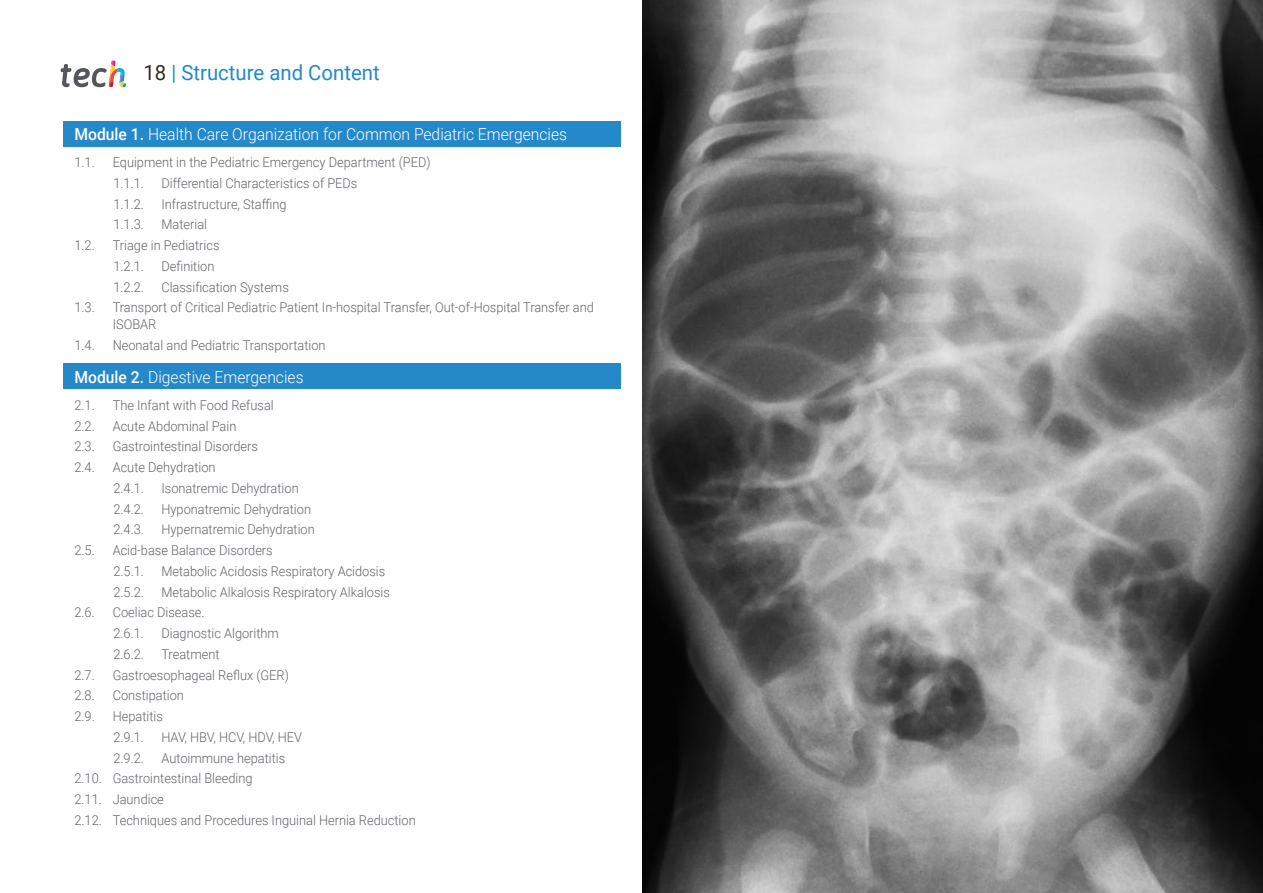
<style>
.page{position:relative;width:1263px;height:893px;background:#fff}
.page>*{position:absolute;margin:0;border:0;box-sizing:border-box;transform-origin:0 0}
.t1{font:21px "Roboto";color:#2488c9}
.t2{font:300 16.5px "Roboto";color:#fff;scale:.95 1}
.t3{font:300 13.5px/20.7px "Roboto";color:#61646a;scale:.95 1}
.s1{color:#312e20}
.s2{font-weight:500}
</style>
<div class="page">
<img style="left:642px;top:0;width:621px;height:893px">
<svg style="left:61px;top:61px;width:65px;height:27px"></svg>
<div style="left:63px;top:121px;width:558px;height:25px;background:#2488c9"></div>
<div style="left:63px;top:364px;width:558px;height:25px;background:#2488c9"></div>
<h1 class="t1" style="left:144px;top:57px;width:238px"><span class="s1">18</span> | Structure and Content</h1>
<p class="t2" style="left:74px;top:123px;width:520px"><span class="s2">Module 1.</span> Health Care Organization for Common Pediatric Emergencies</p>
<p class="t3" style="left:74px;top:151px;width:23px">1.1.</p>
<p class="t3" style="left:113px;top:151px;width:336px">Equipment in the Pediatric Emergency Department (PED)<br>1.1.1.</p>
<p class="t3" style="left:161px;top:172px;width:208px">Differential Characteristics of PEDs</p>
<p class="t3" style="left:113px;top:193px;width:34px">1.1.2.</p>
<p class="t3" style="left:161px;top:193px;width:133px">Infrastructure, Staffing</p>
<p class="t3" style="left:113px;top:214px;width:34px">1.1.3.</p>
<p class="t3" style="left:161px;top:214px;width:50px">Material</p>
<p class="t3" style="left:74px;top:234px;width:23px">1.2.</p>
<p class="t3" style="left:113px;top:234px;width:114px">Triage in Pediatrics<br>1.2.1.</p>
<p class="t3" style="left:161px;top:255px;width:57px">Definition</p>
<p class="t3" style="left:113px;top:276px;width:34px">1.2.2.</p>
<p class="t3" style="left:161px;top:276px;width:136px">Classification Systems</p>
<p class="t3" style="left:74px;top:297px;width:23px">1.3.</p>
<p class="t3" style="left:113px;top:299px;width:508px;line-height:16.5px">Transport of Critical Pediatric Patient In-hospital Transfer, Out-of-Hospital Transfer and<br>ISOBAR</p>
<p class="t3" style="left:74px;top:334px;width:23px">1.4.</p>
<p class="t3" style="left:113px;top:334px;width:226px">Neonatal and Pediatric Transportation</p>
<p class="t2" style="left:74px;top:365px;width:243px"><span class="s2">Module 2.</span> Digestive Emergencies</p>
<p class="t3" style="left:74px;top:394px;width:23px">2.1.</p>
<p class="t3" style="left:113px;top:394px;width:171px">The Infant with Food Refusal</p>
<p class="t3" style="left:74px;top:415px;width:23px">2.2.</p>
<p class="t3" style="left:113px;top:415px;width:132px">Acute Abdominal Pain</p>
<p class="t3" style="left:74px;top:436px;width:23px">2.3.</p>
<p class="t3" style="left:113px;top:436px;width:155px">Gastrointestinal Disorders</p>
<p class="t3" style="left:74px;top:456px;width:23px">2.4.</p>
<p class="t3" style="left:113px;top:456px;width:110px">Acute Dehydration<br>2.4.1.</p>
<p class="t3" style="left:161px;top:477px;width:146px">Isonatremic Dehydration</p>
<p class="t3" style="left:113px;top:498px;width:34px">2.4.2.</p>
<p class="t3" style="left:161px;top:498px;width:159px">Hyponatremic Dehydration</p>
<p class="t3" style="left:113px;top:519px;width:34px">2.4.3.</p>
<p class="t3" style="left:161px;top:519px;width:163px">Hypernatremic Dehydration</p>
<p class="t3" style="left:74px;top:539px;width:23px">2.5.</p>
<p class="t3" style="left:113px;top:539px;width:170px">Acid-base Balance Disorders<br>2.5.1.</p>
<p class="t3" style="left:161px;top:560px;width:237px">Metabolic Acidosis Respiratory Acidosis</p>
<p class="t3" style="left:113px;top:581px;width:34px">2.5.2.</p>
<p class="t3" style="left:161px;top:581px;width:242px">Metabolic Alkalosis Respiratory Alkalosis</p>
<p class="t3" style="left:74px;top:602px;width:23px">2.6.</p>
<p class="t3" style="left:113px;top:602px;width:98px">Coeliac Disease.<br>2.6.1.</p>
<p class="t3" style="left:161px;top:622px;width:125px">Diagnostic Algorithm</p>
<p class="t3" style="left:113px;top:643px;width:34px">2.6.2.</p>
<p class="t3" style="left:161px;top:643px;width:63px">Treatment</p>
<p class="t3" style="left:74px;top:664px;width:23px">2.7.</p>
<p class="t3" style="left:113px;top:664px;width:187px">Gastroesophageal Reflux (GER)</p>
<p class="t3" style="left:74px;top:685px;width:23px">2.8.</p>
<p class="t3" style="left:113px;top:685px;width:76px">Constipation</p>
<p class="t3" style="left:74px;top:705px;width:23px">2.9.</p>
<p class="t3" style="left:113px;top:705px;width:54px">Hepatitis<br>2.9.1.</p>
<p class="t3" style="left:161px;top:726px;width:150px">HAV, HBV, HCV, HDV, HEV</p>
<p class="t3" style="left:74px;top:747px;width:361px;text-indent:87px">Autoimmune hepatitis<br>2.10. Gastrointestinal Bleeding<br>2.11. Jaundice<br>2.12. Techniques and Procedures Inguinal Hernia Reduction</p>
<p class="t3" style="left:113px;top:747px;width:34px">2.9.2.</p>
</div>
